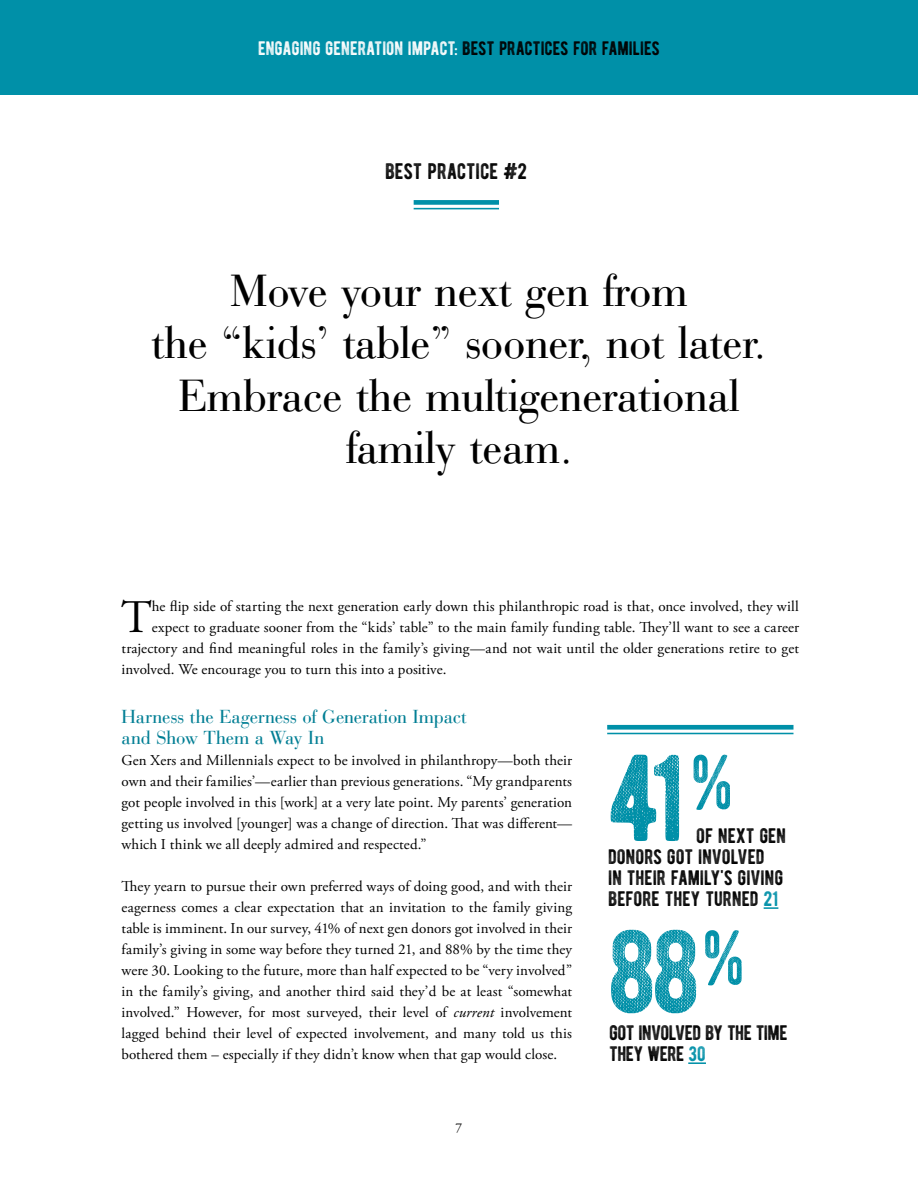
<style>
.page{position:relative;width:918px;height:1188px;background:#fff}
.page>*{position:absolute;margin:0;border:0;box-sizing:border-box;transform-origin:0 0}
.t1{font:123px "BERNIERDISTRESSED";color:#0090a8}
.t2{font:117px "BERNIERDISTRESSED";color:#0090a8}
.t3{font:76.5px "BERNIERDISTRESSED";color:#0090a8}
.t4{font:46.65px "Adobe Garamond Pro";color:#000}
.t5{font:46.5px/52.5px "Cg Bauer Bodoni";color:#000;text-align:center}
.t6{font:22.5px "BERNIERDISTRESSED";letter-spacing:-.005em;color:#000}
.t7{font:21px/21px "BERNIERDISTRESSED";letter-spacing:-.005em;color:#000}
.t8{font:21px/21px "BERNIERDISTRESSED";letter-spacing:-.025em;color:#000}
.t9{font:19.5px/21px "Cg Bauer Bodoni";color:#007e94}
.t10{font:19.5px "BERNIERDISTRESSED";color:#fff}
.t11{font:15px/21px "Adobe Garamond Pro";letter-spacing:.01em;color:#000;text-align:justify}
.t12{font:13.5px "Adobe Garamond Pro";color:#000}
.s1{color:#000}
.s2{font-style:italic}
.s3{color:#0090a8}
</style>
<div class="page">
<div style="left:0;top:0;width:918px;height:94px;background:#0090a8"></div>
<div style="left:414px;top:200px;width:85px;height:5px;background:#0090a8"></div>
<hr style="left:414px;top:208px;width:85px;height:1px;background:#0090a8">
<div style="left:607px;top:725px;width:186px;height:5px;background:#0090a8"></div>
<hr style="left:607px;top:733px;width:186px;height:1px;background:#0090a8">
<svg style="left:764px;top:907px;width:14px;height:2px"></svg>
<svg style="left:688px;top:1062px;width:18px;height:2px"></svg>
<h3 class="t10" style="left:258px;top:32px;width:403px">ENGAGING GENERATION IMPACT: <span class="s1">BEST PRACTICES FOR FAMILIES</span></h3>
<p class="t6" style="left:385px;top:153px;width:144px">BEST PRACTICE #2</p>
<p class="t5" style="left:231px;top:265px;width:458px">Move your next gen from</p>
<p class="t5" style="left:152px;top:317px;width:616px">the “kids’ table” sooner, not later.<br>Embrace the multigenerational family team.</p>
<p class="t4" style="left:121px;top:589px;width:32px">T</p>
<p class="t11" style="left:152px;top:596px;width:648px">he flip side of starting the next generation early down this philanthropic road is that, once involved, they will</p>
<p class="t11" style="left:152px;top:617px;width:649px">expect to graduate sooner from the “kids’ table” to the main family funding table. They’ll want to see a career</p>
<p class="t11" style="left:122px;top:638px;width:679px">trajectory and find meaningful roles in the family’s giving—and not wait until the older generations retire to get</p>
<p class="t11" style="left:122px;top:659px;width:326px">involved. We encourage you to turn this into a positive.</p>
<p class="t9" style="left:122px;top:706px;width:347px">Harness the Eagerness of Generation Impact and Show Them a Way In</p>
<p class="t11" style="left:122px;top:750px;width:452px">Gen Xers and Millennials expect to be involved in philanthropy—both their own and their families’—earlier than previous generations. “My grandparents got people involved in this [work] at a very late point. My parents’ generation getting us involved [younger] was a change of direction. That was different— which I think we all deeply admired and respected.”</p>
<p class="t11" style="left:122px;top:876px;width:452px">They yearn to pursue their own preferred ways of doing good, and with their eagerness comes a clear expectation that an invitation to the family giving table is imminent. In our survey, 41% of next gen donors got involved in their family’s giving in some way before they turned 21, and 88% by the time they were 30. Looking to the future, more than half expected to be “very involved” in the family’s giving, and another third said they’d be at least “somewhat involved.” However, for most surveyed, their level of <span class="s2">current</span> involvement lagged behind their level of expected involvement, and many told us this bothered them – especially if they didn’t know when that gap would close.</p>
<p class="t1" style="left:606px;top:697px;width:81px">41</p>
<p class="t3" style="left:691px;top:719px;width:43px">%</p>
<p class="t7" style="left:608px;top:821px;width:179px;text-indent:88px">OF NEXT GEN<br>DONORS GOT INVOLVED<br>IN THEIR FAMILY'S GIVING<br>BEFORE THEY TURNED <span class="s3">21</span></p>
<p class="t2" style="left:607px;top:875px;width:95px">88</p>
<p class="t3" style="left:703px;top:895px;width:43px">%</p>
<p class="t8" style="left:609px;top:1018px;width:180px">GOT INVOLVED BY THE TIME<br>THEY WERE <span class="s3">30</span></p>
<p class="t12" style="left:456px;top:1119px;width:8px">7</p>
</div>
